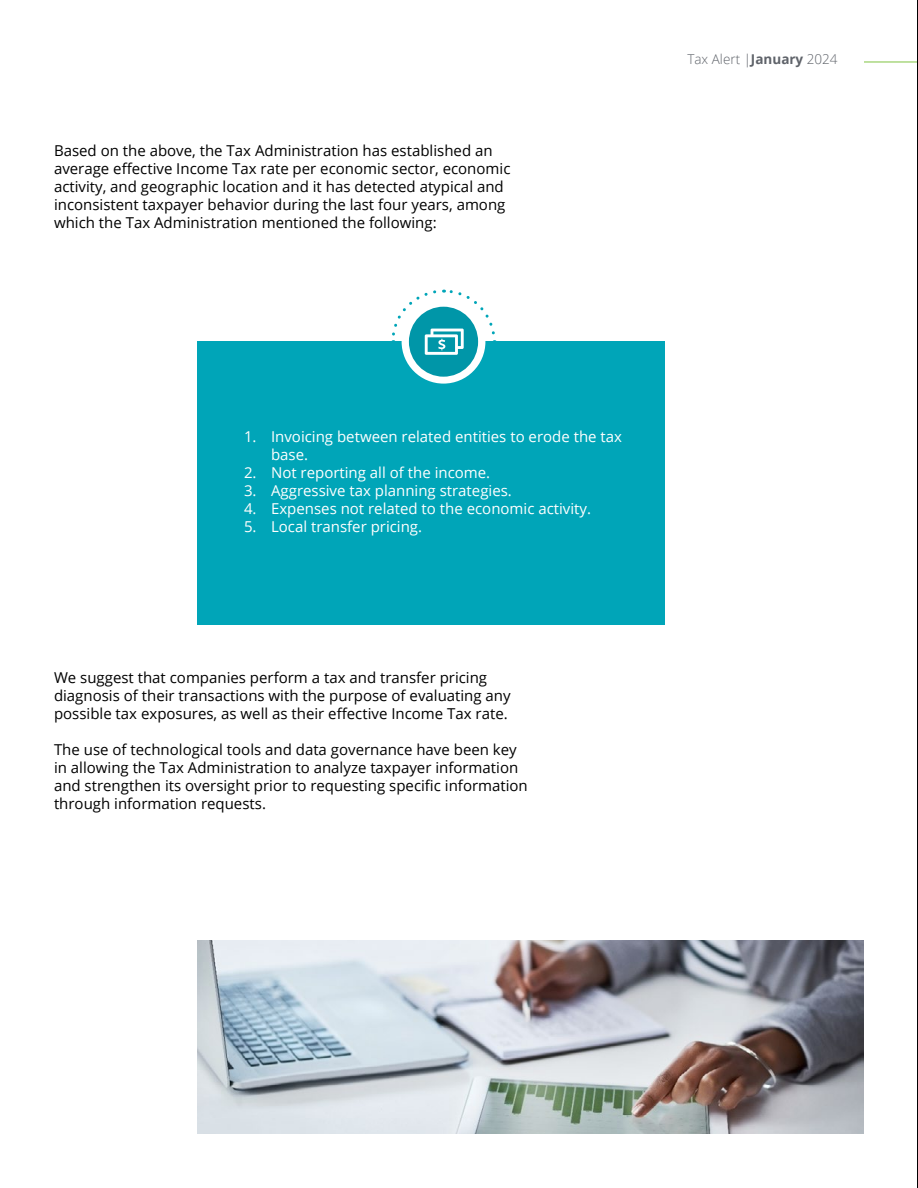
<style>
.page{position:relative;width:918px;height:1188px;background:#fff}
.page>*{position:absolute;margin:0;border:0;box-sizing:border-box;transform-origin:0 0}
.t1{font:15px/18px "Open Sans";color:#000}
.t2{font:15px/18px "Open Sans";color:#fff}
.t3{font:300 13.5px "Open Sans";color:#5f636a}
.s1{font-weight:700}
</style>
<div class="page">
<hr style="left:864px;top:62px;width:54px;height:1px;background:#80c342">
<div style="left:197px;top:342px;width:468px;height:283px;background:#00a5b8"></div>
<svg style="left:390px;top:289px;width:107px;height:95px"></svg>
<img style="left:197px;top:940px;width:667px;height:194px">
<p class="t1" style="left:54px;top:141px;width:458px">Based on the above, the Tax Administration has established an average effective Income Tax rate per economic sector, economic activity, and geographic location and it has detected atypical and inconsistent taxpayer behavior during the last four years, among which the Tax Administration mentioned the following:</p>
<p class="t3" style="left:687px;top:50px;width:152px">Tax Alert |<span class="s1">January</span> 2024</p>
<p class="t2" style="left:271px;top:427px;width:352px;text-indent:-27px">1. Invoicing between related entities to erode the tax base.</p>
<p class="t2" style="left:244px;top:463px;width:248px">2. Not reporting all of the income.</p>
<p class="t2" style="left:244px;top:481px;width:269px">3. Aggressive tax planning strategies.</p>
<p class="t2" style="left:244px;top:499px;width:349px">4. Expenses not related to the economic activity.</p>
<p class="t2" style="left:244px;top:517px;width:180px">5. Local transfer pricing.</p>
<p class="t1" style="left:54px;top:668px;width:458px">We suggest that companies perform a tax and transfer pricing diagnosis of their transactions with the purpose of evaluating any possible tax exposures, as well as their effective Income Tax rate.</p>
<p class="t1" style="left:54px;top:740px;width:475px">The use of technological tools and data governance have been key in allowing the Tax Administration to analyze taxpayer information and strengthen its oversight prior to requesting specific information through information requests.</p>
</div>
